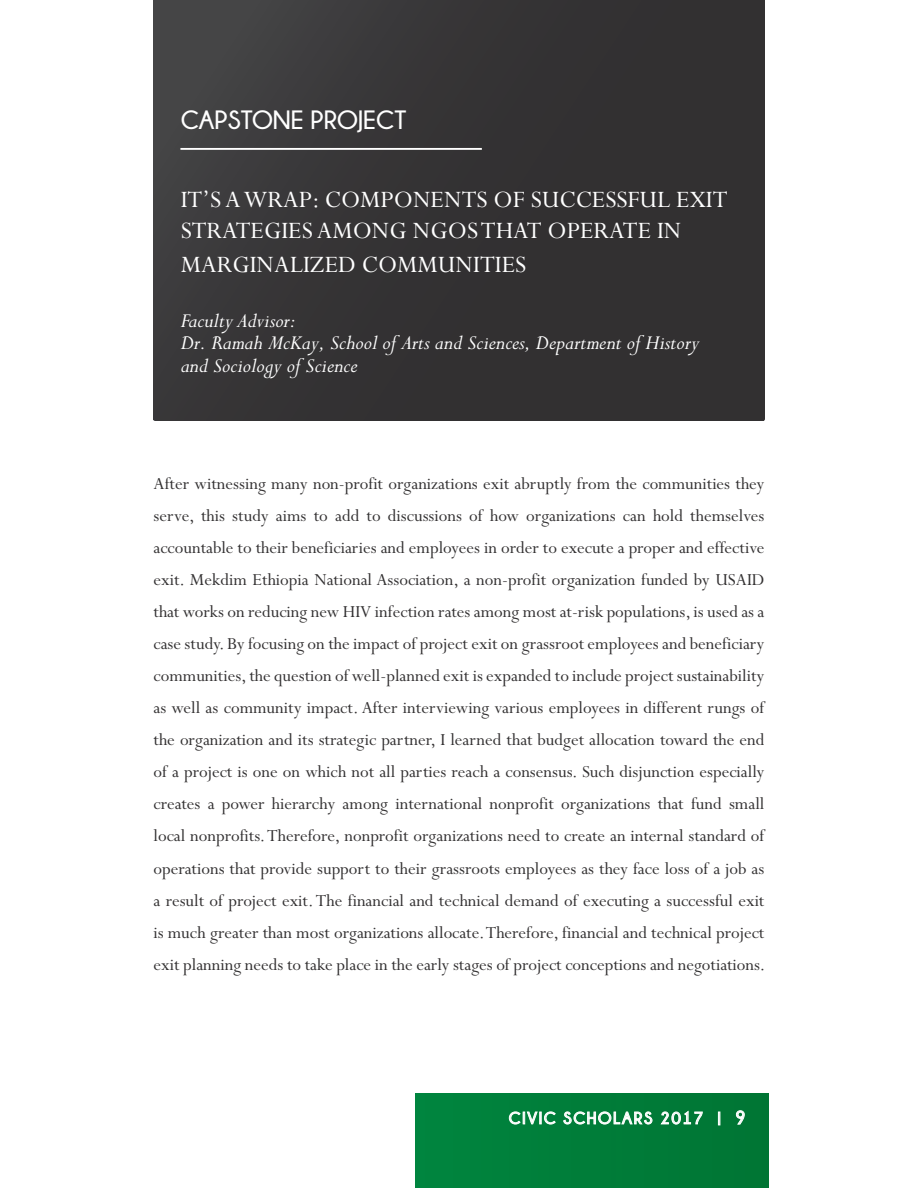
<style>
.page{position:relative;width:918px;height:1188px;background:#fff}
.page>*{position:absolute;margin:0;border:0;box-sizing:border-box;transform-origin:0 0}
.t1{font:26.4px/31.7px "Perpetua";color:#fff}
.t2{font:700 26.4px "Champagne&Limousines";color:#fff}
.t3{font:italic 22.65px/22.6px "Perpetua";color:#fff}
.t4{font:18.9px/32.1px "Perpetua";color:#323031;text-align:justify}
.t5{font:700 16.95px "Champagne&Limousines";letter-spacing:.1em;color:#fff}
.s1{font-size:18.9px}
</style>
<div class="page">
<svg style="left:154px;top:0;width:610px;height:420px;background:#353435"></svg>
<div style="left:415px;top:1094px;width:353px;height:94px;background:#007d39"></div>
<svg style="left:509px;top:1111px;width:47px;height:14px"></svg>
<svg style="left:563px;top:1111px;width:90px;height:14px"></svg>
<svg style="left:661px;top:1111px;width:60px;height:15px"></svg>
<svg style="left:736px;top:1110px;width:9px;height:15px"></svg>
<hr style="left:180px;top:148px;width:302px;height:2px;background:#fff">
<h1 class="t2" style="left:181px;top:105px;width:227px">CAPSTONE PROJECT</h1>
<h1 class="t1" style="left:181px;top:186px;width:548px">IT’S A WRAP: COMPONENTS OF SUCCESSFUL EXIT<br>STRATEGIES AMONG NGOS THAT OPERATE IN</h1>
<h1 class="t1" style="left:181px;top:252px;width:347px">MARGINALIZED COMMUNITIES</h1>
<p class="t3" style="left:181px;top:311px;width:520px">Faculty Advisor:<br>Dr. Ramah McKay, School of Arts and Sciences, Department of History and Sociology of Science</p>
<p class="t4" style="left:154px;top:470px;width:613px">After witnessing many non-profit organizations exit abruptly from the communities they serve, this study aims to add to discussions of how organizations can hold themselves accountable to their beneficiaries and employees in order to execute a proper and effective exit. Mekdim Ethiopia National Association, a non-profit organization funded by USAID that works on reducing new HIV infection rates among most at-risk populations, is used as a case study. By focusing on the impact of project exit on grassroot employees and beneficiary communities, the question of well-planned exit is expanded to include project sustainability as well as community impact. After interviewing various employees in different rungs of the organization and its strategic partner, I learned that budget allocation toward the end of a project is one on which not all parties reach a consensus. Such disjunction especially creates a power hierarchy among international nonprofit organizations that fund small local nonprofits. Therefore, nonprofit organizations need to create an internal standard of operations that provide support to their grassroots employees as they face loss of a job as a result of project exit. The financial and technical demand of executing a successful exit is much greater than most organizations allocate. Therefore, financial and technical project exit planning needs to take place in the early stages of project conceptions and negotiations.</p>
<p class="t5" style="left:509px;top:1108px;width:238px">CIVIC SCHOLARS 2017 | <span class="s1">9</span></p>
</div>
